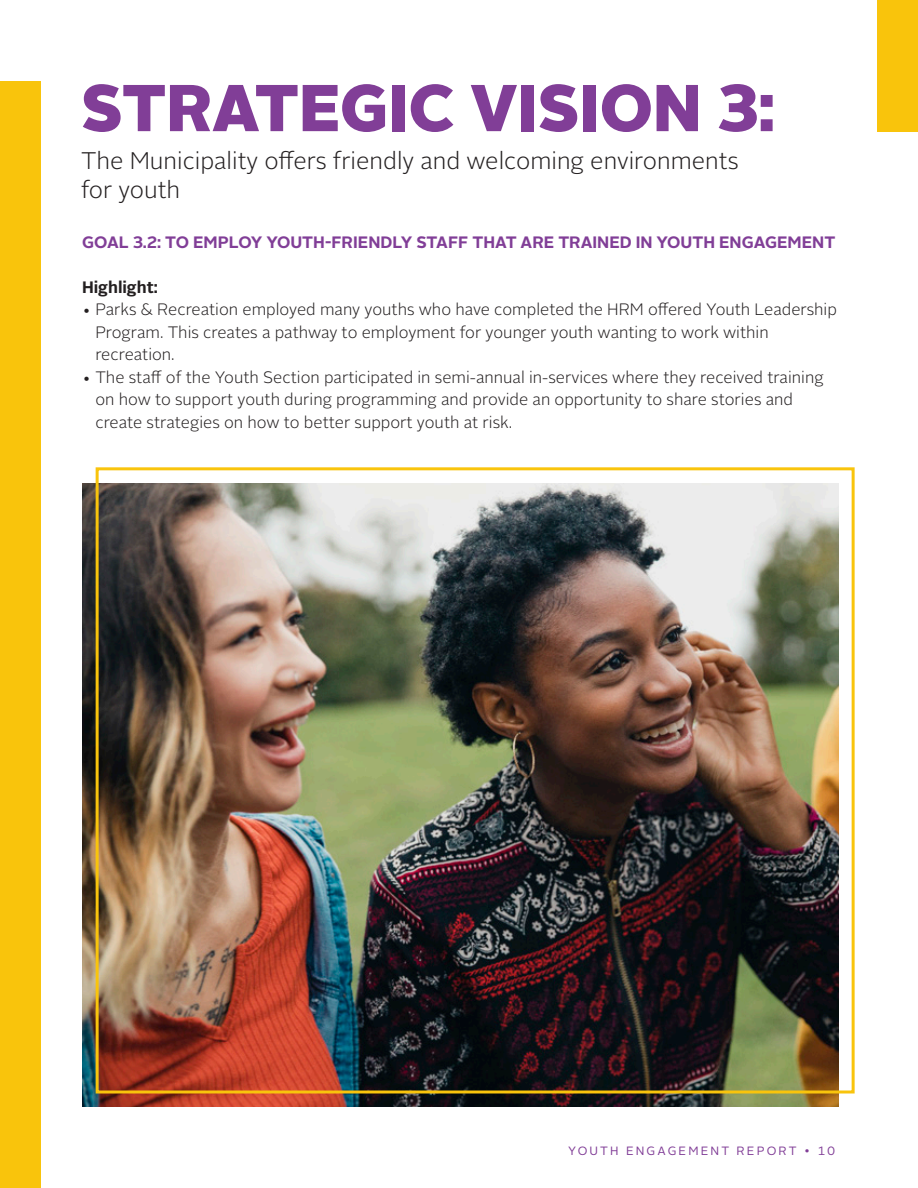
<style>
.page{position:relative;width:918px;height:1188px;background:#fff}
.page>*{position:absolute;margin:0;border:0;box-sizing:border-box;transform-origin:0 0}
.Body{font:900 66px "Alright Sans";color:#813e97}
.Body-2{font:300 24px/28.5px "Alright Sans";color:#231f20}
.Body-3{font:300 16.5px/22.5px "Alright Sans";color:#231f20}
.Body-4{font:700 16.5px "Alright Sans";color:#813e97}
.Body-5{font:700 16.5px "Alright Sans";color:#231f20}
.t1{font:12px "Alright Sans";letter-spacing:.18em;color:#813e97}
</style>
<div class="page">
<img style="left:82px;top:484px;width:756px;height:623px">
<div style="left:96px;top:467px;width:759px;height:627px;border:3px solid #f9c40c"></div>
<div style="left:0;top:81px;width:40px;height:1107px;background:#f9c40c"></div>
<div style="left:878px;top:0;width:40px;height:131px;background:#f9c40c"></div>
<p class="Body" style="left:81px;top:61px;width:696px">STRATEGIC VISION 3:</p>
<p class="Body-2" style="left:81px;top:147px;width:659px">The Municipality offers friendly and welcoming environments for youth</p>
<p class="Body-4" style="left:82px;top:230px;width:755px">GOAL 3.2: TO EMPLOY YOUTH-FRIENDLY STAFF THAT ARE TRAINED IN YOUTH ENGAGEMENT</p>
<p class="Body-5" style="left:82px;top:275px;width:77px">Highlight:</p>
<p class="Body-3" style="left:95px;top:298px;width:743px;text-indent:-13px">• Parks &amp; Recreation employed many youths who have completed the HRM offered Youth Leadership<br>Program. This creates a pathway to employment for younger youth wanting to work within recreation.</p>
<p class="Body-3" style="left:95px;top:366px;width:730px;text-indent:-13px">• The staff of the Youth Section participated in semi-annual in-services where they received training on how to support youth during programming and provide an opportunity to share stories and create strategies on how to better support youth at risk.</p>
<p class="t1" style="left:568px;top:1143px;width:268px">YOUTH ENGAGEMENT REPORT • 10</p>
</div>
